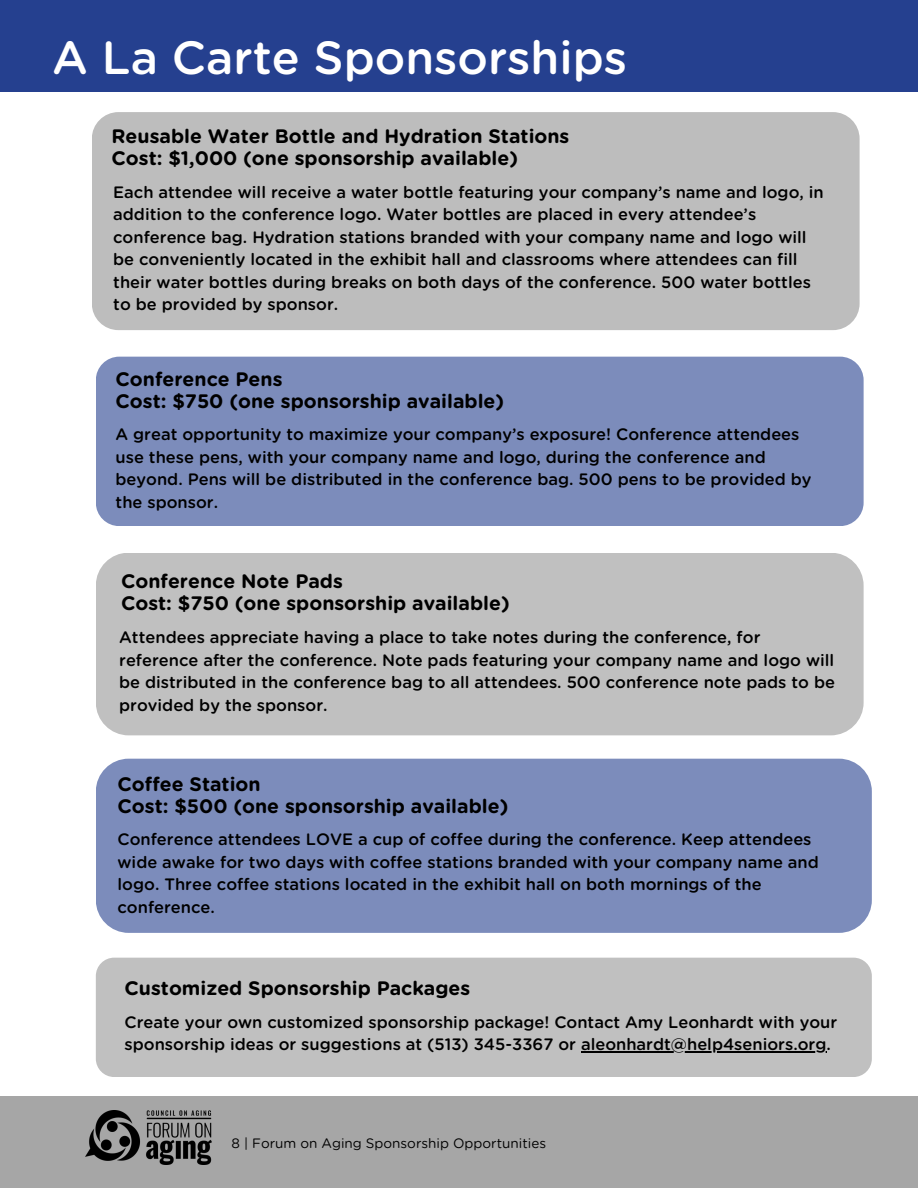
<style>
.page{position:relative;width:918px;height:1188px;background:#fff}
.page>*{position:absolute;margin:0;border:0;box-sizing:border-box;transform-origin:0 0}
.t1{font:500 46.5px "Gotham Rounded";color:#fff}
.t2{font:700 19.5px/22.5px "Gotham Rounded";color:#000}
.t3{font:500 16.5px/22.5px "Gotham Rounded";color:#000}
.t4{font:13.5px "Gotham Rounded";color:#000}
</style>
<div class="page">
<div style="left:0;top:0;width:918px;height:92px;background:#25408f"></div>
<div style="left:0;top:1096px;width:918px;height:92px;background:#a6a6a6"></div>
<div style="left:92px;top:112px;width:767px;height:218px;background:#bdbdbd;border-radius:27px"></div>
<div style="left:96px;top:958px;width:776px;height:119px;background:#c0c0c0;border-radius:18px"></div>
<div style="left:96px;top:553px;width:767px;height:182px;background:#c0c0c0;border-radius:33px"></div>
<div style="left:96px;top:759px;width:776px;height:174px;background:#7c8cbb;border-radius:33px"></div>
<div style="left:96px;top:357px;width:768px;height:169px;background:#7c8cbb;border-radius:23px"></div>
<hr style="left:581px;top:1051px;width:246px;height:2px;background:#000">
<img style="left:86px;top:1110px;width:126px;height:54px">
<p class="t1" style="left:52px;top:37px;width:577px">A La Carte Sponsorships</p>
<h1 class="t2" style="left:112px;top:125px;width:459px">Reusable Water Bottle and Hydration Stations<br>Cost: $1,000 (one sponsorship available)</h1>
<h2 class="t3" style="left:113px;top:182px;width:712px">Each attendee will receive a water bottle featuring your company’s name and logo, in addition to the conference logo. Water bottles are placed in every attendee’s conference bag. Hydration stations branded with your company name and logo will be conveniently located in the exhibit hall and classrooms where attendees can fill their water bottles during breaks on both days of the conference. 500 water bottles to be provided by sponsor.</h2>
<h3 class="t2" style="left:116px;top:369px;width:390px">Conference Pens<br>Cost: $750 (one sponsorship available)</h3>
<h2 class="t3" style="left:116px;top:424px;width:697px">A great opportunity to maximize your company’s exposure! Conference attendees use these pens, with your company name and logo, during the conference and beyond. Pens will be distributed in the conference bag. 500 pens to be provided by the sponsor.</h2>
<h3 class="t2" style="left:121px;top:571px;width:390px">Conference Note Pads<br>Cost: $750 (one sponsorship available)</h3>
<h2 class="t3" style="left:119px;top:627px;width:717px">Attendees appreciate having a place to take notes during the conference, for reference after the conference. Note pads featuring your company name and logo will be distributed in the conference bag to all attendees. 500 conference note pads to be provided by the sponsor.</h2>
<h3 class="t2" style="left:118px;top:774px;width:392px">Coffee Station<br>Cost: $500 (one sponsorship available)</h3>
<h2 class="t3" style="left:118px;top:829px;width:703px">Conference attendees LOVE a cup of coffee during the conference. Keep attendees wide awake for two days with coffee stations branded with your company name and logo. Three coffee stations located in the exhibit hall on both mornings of the conference.</h2>
<h3 class="t2" style="left:125px;top:978px;width:347px">Customized Sponsorship Packages</h3>
<h2 class="t3" style="left:125px;top:1012px;width:714px">Create your own customized sponsorship package! Contact Amy Leonhardt with your sponsorship ideas or suggestions at (513) 345-3367 or aleonhardt@help4seniors.org.</h2>
<p class="t4" style="left:232px;top:1137px;width:316px">8 | Forum on Aging Sponsorship Opportunities</p>
</div>
